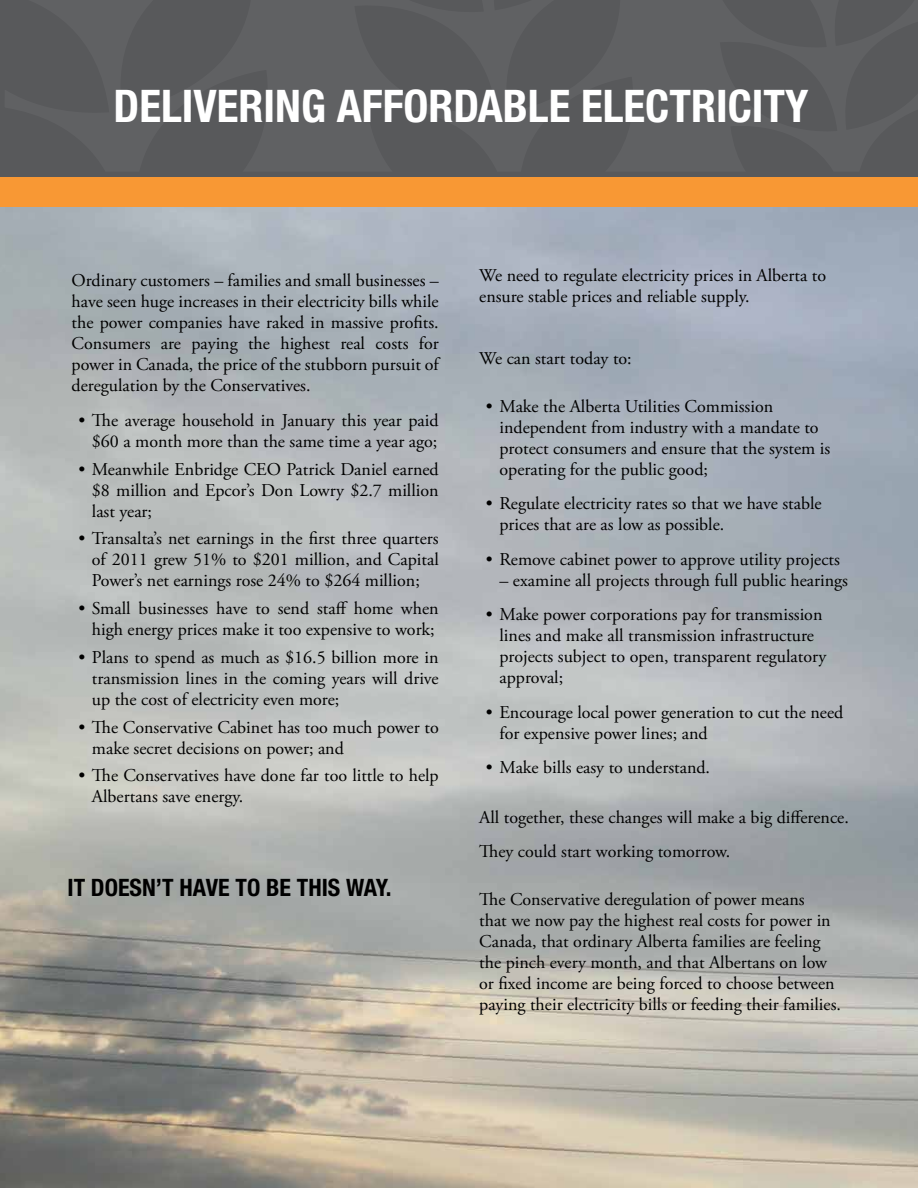
<style>
.page{position:relative;width:918px;height:1188px;background:#fff}
.page>*{position:absolute;margin:0;border:0;box-sizing:border-box;transform-origin:0 0}
.t1{font:700 condensed 45px "Helvetica Neue LT Std";color:#fff}
.t2{font:700 condensed 24px "Helvetica Neue LT Std";color:#000}
.t3{font:18px/21px "Adobe Garamond Pro";color:#000}
</style>
<div class="page">
<img style="left:0;top:207px;width:918px;height:981px">
<div style="left:0;top:172px;width:918px;height:35px;background:#f89834"></div>
<div style="left:0;top:0;width:918px;height:177px;background:#58595b"></div>
<h1 class="t1" style="left:60px;top:79px;width:28px">DELI</h1>
<h1 class="t1" style="left:194px;top:79px;width:46px">VERING</h1>
<h1 class="t1" style="left:337px;top:79px;width:165px">AFFORDABLE</h1>
<h1 class="t1" style="left:581px;top:79px;width:190px">ELECTRICITY</h1>
<p class="t3" style="left:72px;top:271px;width:369px;text-align:justify">Ordinary customers – families and small businesses – have seen huge increases in their electricity bills while the power companies have raked in massive profits.<br>Consumers are paying the highest real costs for power in Canada, the price of the stubborn pursuit of deregulation by the Conservatives.</p>
<p class="t3" style="left:78px;top:410px;width:362px;text-align:right">• The average household in January this year paid $60 a month more than the same time a year ago;</p>
<p class="t3" style="left:92px;top:459px;width:348px;text-align:justify;text-indent:-14px">• Meanwhile Enbridge CEO Patrick Daniel earned $8 million and Epcor’s Don Lowry $2.7 million last year;</p>
<p class="t3" style="left:92px;top:529px;width:348px;text-align:justify;text-indent:-14px">• Transalta’s net earnings in the first three quarters of 2011 grew 51% to $201 million, and Capital Power’s net earnings rose 24% to $264 million;</p>
<p class="t3" style="left:78px;top:599px;width:362px;text-align:center">• Small businesses have to send staff home when high energy prices make it too expensive to work;</p>
<p class="t3" style="left:92px;top:647px;width:348px;text-align:justify;text-indent:-14px">• Plans to spend as much as $16.5 billion more in transmission lines in the coming years will drive up the cost of electricity even more;</p>
<p class="t3" style="left:92px;top:717px;width:348px;text-indent:-14px">• The Conservative Cabinet has too much power to make secret decisions on power; and</p>
<p class="t3" style="left:92px;top:766px;width:348px;text-indent:-14px">• The Conservatives have done far too little to help<br>Albertans save energy.</p>
<h2 class="t2" style="left:68px;top:873px;width:51px">IT DOESN</h2>
<h2 class="t2" style="left:156px;top:873px;width:237px">’T HAVE TO BE THIS WAY.</h2>
<p class="t3" style="left:479px;top:266px;width:348px">We need to regulate electricity prices in Alberta to ensure stable prices and reliable supply.</p>
<p class="t3" style="left:479px;top:348px;width:154px">We can start today to:</p>
<p class="t3" style="left:499px;top:396px;width:332px;text-indent:-14px">• Make the Alberta Utilities Commission independent from industry with a mandate to protect consumers and ensure that the system is operating for the public good;</p>
<p class="t3" style="left:499px;top:494px;width:324px;text-indent:-14px">• Regulate electricity rates so that we have stable prices that are as low as possible.</p>
<p class="t3" style="left:486px;top:549px;width:355px">• Remove cabinet power to approve utility projects</p>
<p class="t3" style="left:499px;top:570px;width:350px">– examine all projects through full public hearings</p>
<p class="t3" style="left:499px;top:605px;width:328px;text-indent:-14px">• Make power corporations pay for transmission lines and make all transmission infrastructure projects subject to open, transparent regulatory approval;</p>
<p class="t3" style="left:499px;top:702px;width:345px;text-indent:-14px">• Encourage local power generation to cut the need for expensive power lines; and</p>
<p class="t3" style="left:486px;top:758px;width:226px">• Make bills easy to understand.</p>
<p class="t3" style="left:479px;top:800px;width:371px;line-height:34.5px">All together, these changes will make a big difference.<br>They could start working tomorrow.</p>
<p class="t3" style="left:479px;top:890px;width:363px">The Conservative deregulation of power means<br>that we now pay the highest real costs for power in Canada, that ordinary Alberta families are feeling the pinch every month, and that Albertans on low or fixed income are being forced to choose between paying their electricity bills or feeding their families.</p>
</div>
